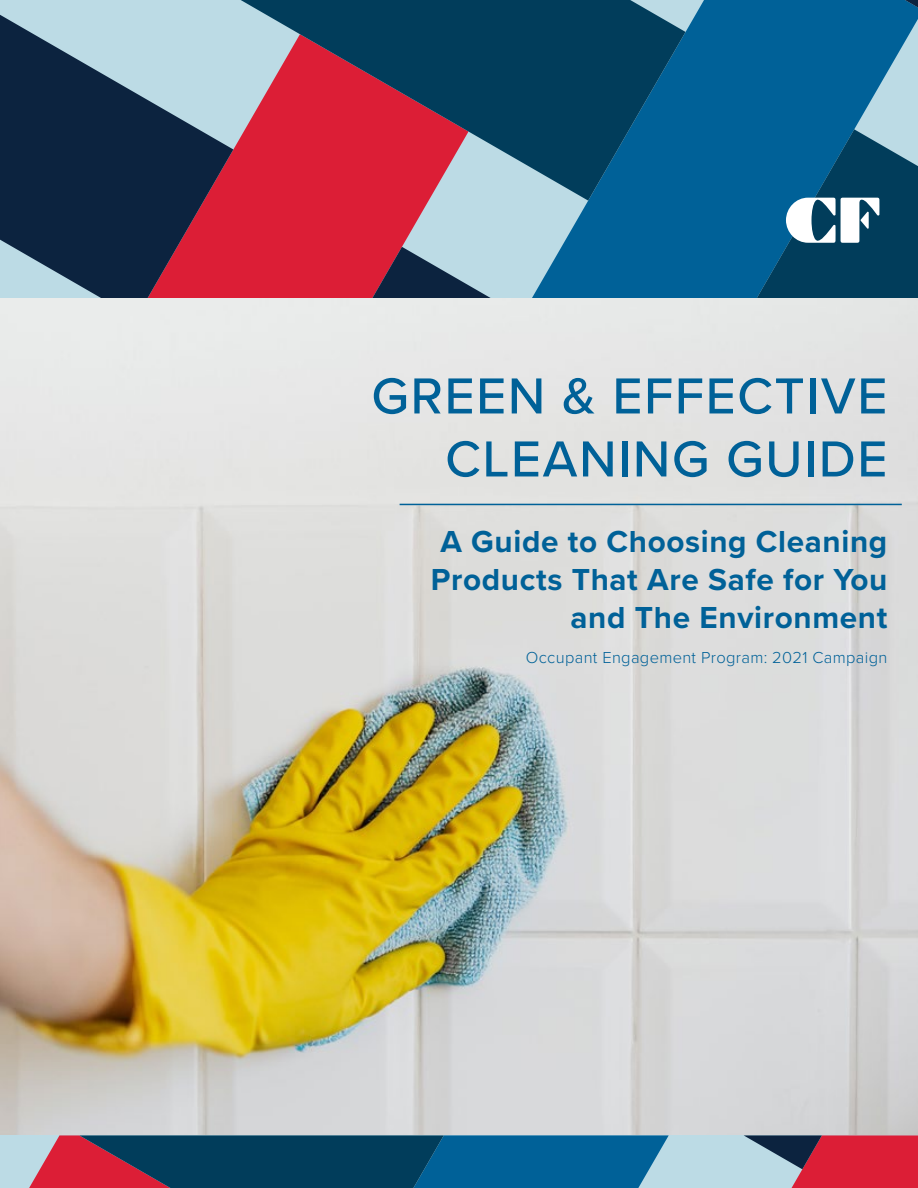
<style>
.page{position:relative;width:918px;height:1188px;background:#fff}
.page>*{position:absolute;margin:0;border:0;box-sizing:border-box;transform-origin:0 0}
.t1{font:500 52.5px/63px "Proxima Nova";letter-spacing:.03em;color:#006198;text-align:right}
.t2{font:700 31.5px/37.8px "Proxima Nova";letter-spacing:.02em;color:#006198;text-align:right}
.t3{font:300 16.5px "Proxima Nova";letter-spacing:.02em;color:#006198}
</style>
<div class="page">
<svg style="left:357px;top:201px;width:112px;height:98px;fill:#dc1e36"></svg>
<svg style="left:532px;top:0;width:386px;height:299px;fill:#006198"></svg>
<svg style="left:357px;top:0;width:329px;height:201px;fill:#013d5b"></svg>
<svg style="left:0;top:0;width:357px;height:299px;fill:#dc1e36"></svg>
<svg style="left:372px;top:247px;width:120px;height:52px"></svg>
<svg style="left:905px;top:0;width:13px;height:8px"></svg>
<svg style="left:0;top:15px;width:233px;height:284px;fill:#0c233f"></svg>
<img style="left:0;top:299px;width:918px;height:836px">
<svg style="left:757px;top:129px;width:161px;height:170px"></svg>
<div style="left:0;top:1135px;width:918px;height:53px;background:#bcdbe5"></div>
<svg style="left:29px;top:1135px;width:640px;height:53px"></svg>
<svg style="left:744px;top:1135px;width:174px;height:53px"></svg>
<hr style="left:400px;top:504px;width:502px;height:1px;background:#006198">
<h1 class="t1" style="left:371px;top:363px;width:518px">GREEN &amp; EFFECTIVE<br>CLEANING GUIDE</h1>
<p class="t2" style="left:431px;top:522px;width:458px">A Guide to Choosing Cleaning<br>Products That Are Safe for You and The Environment</p>
<p class="t3" style="left:526px;top:645px;width:363px">Occupant Engagement Program: 2021 Campaign</p>
</div>
